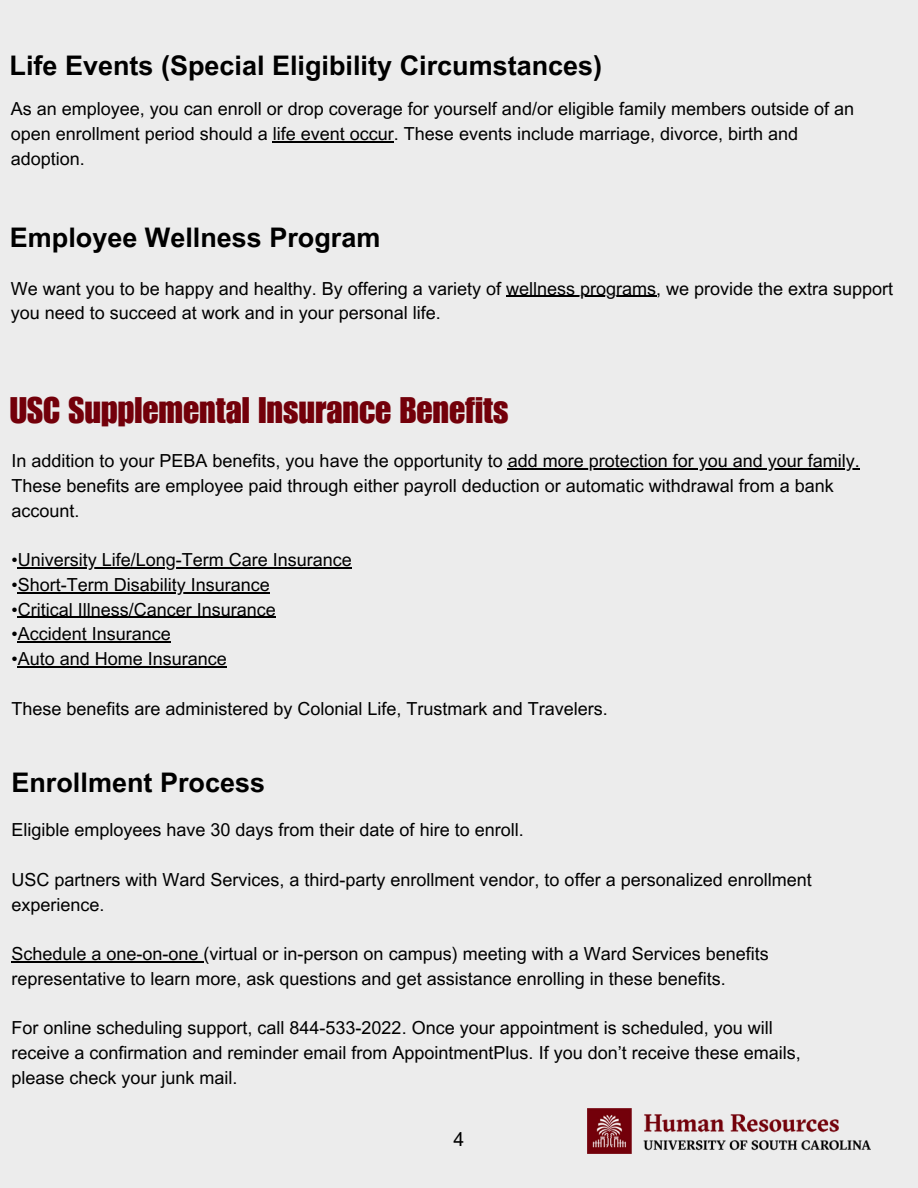
<style>
.page{position:relative;width:918px;height:1188px;background:#ececec}
.page>*{position:absolute;margin:0;border:0;box-sizing:border-box;transform-origin:0 0}
.t1{font:36px "Impact LT Std";color:#73000a}
.t2{font:700 27px "Arial MT Pro";color:#000}
.t3{font:19.35px "Arial MT Pro";color:#000}
.t4{font:18px/24.8px "Arial MT Pro";color:#000}
</style>
<div class="page">
<hr style="left:273px;top:141px;width:121px;height:1px;background:#000">
<hr style="left:506px;top:296px;width:150px;height:1px;background:#000">
<hr style="left:508px;top:468px;width:352px;height:1px;background:#000">
<hr style="left:18px;top:567px;width:334px;height:1px;background:#000">
<hr style="left:18px;top:592px;width:252px;height:1px;background:#000">
<hr style="left:18px;top:617px;width:258px;height:1px;background:#000">
<hr style="left:18px;top:642px;width:153px;height:1px;background:#000">
<hr style="left:18px;top:666px;width:209px;height:1px;background:#000">
<hr style="left:11px;top:961px;width:193px;height:1px;background:#000">
<img style="left:587px;top:1108px;width:284px;height:45px">
<p class="t2" style="left:10px;top:56px;width:594px">Life Events (Special Eligibility Circumstances)</p>
<h2 class="t4" style="left:11px;top:99px;width:845px">As an employee, you can enroll or drop coverage for yourself and/or eligible family members outside of an open enrollment period should a life event occur. These events include marriage, divorce, birth and adoption.</h2>
<p class="t2" style="left:10px;top:228px;width:372px">Employee Wellness Program</p>
<h1 class="t4" style="left:11px;top:278px;width:884px">We want you to be happy and healthy. By offering a variety of wellness programs, we provide the extra support</h1>
<p class="t4" style="left:11px;top:303px;width:432px">you need to succeed at work and in your personal life.</p>
<p class="t1" style="left:10px;top:397px;width:500px">USC Supplemental Insurance Benefits</p>
<p class="t4" style="left:11px;top:451px;width:850px">In addition to your PEBA benefits, you have the opportunity to add more protection for you and your family.</p>
<p class="t4" style="left:11px;top:475px;width:824px">These benefits are employee paid through either payroll deduction or automatic withdrawal from a bank account.</p>
<p class="t4" style="left:11px;top:550px;width:342px">•University Life/Long-Term Care Insurance</p>
<p class="t4" style="left:11px;top:574px;width:260px">•Short-Term Disability Insurance</p>
<p class="t4" style="left:11px;top:599px;width:266px">•Critical Illness/Cancer Insurance</p>
<p class="t4" style="left:11px;top:624px;width:161px">•Accident Insurance</p>
<h2 class="t4" style="left:11px;top:649px;width:217px">•Auto and Home Insurance</h2>
<p class="t4" style="left:11px;top:698px;width:598px">These benefits are administered by Colonial Life, Trustmark and Travelers.</p>
<p class="t2" style="left:11px;top:772px;width:255px">Enrollment Process</p>
<p class="t4" style="left:11px;top:820px;width:514px">Eligible employees have 30 days from their date of hire to enroll.</p>
<p class="t4" style="left:11px;top:869px;width:802px">USC partners with Ward Services, a third-party enrollment vendor, to offer a personalized enrollment experience.</p>
<p class="t4" style="left:11px;top:944px;width:759px">Schedule a one-on-one (virtual or in-person on campus) meeting with a Ward Services benefits representative to learn more, ask questions and get assistance enrolling in these benefits.</p>
<p class="t4" style="left:11px;top:1018px;width:791px">For online scheduling support, call 844-533-2022. Once your appointment is scheduled, you will receive a confirmation and reminder email from AppointmentPlus. If you don’t receive these emails, please check your junk mail.</p>
<h2 class="t3" style="left:454px;top:1132px;width:12px">4</h2>
</div>
